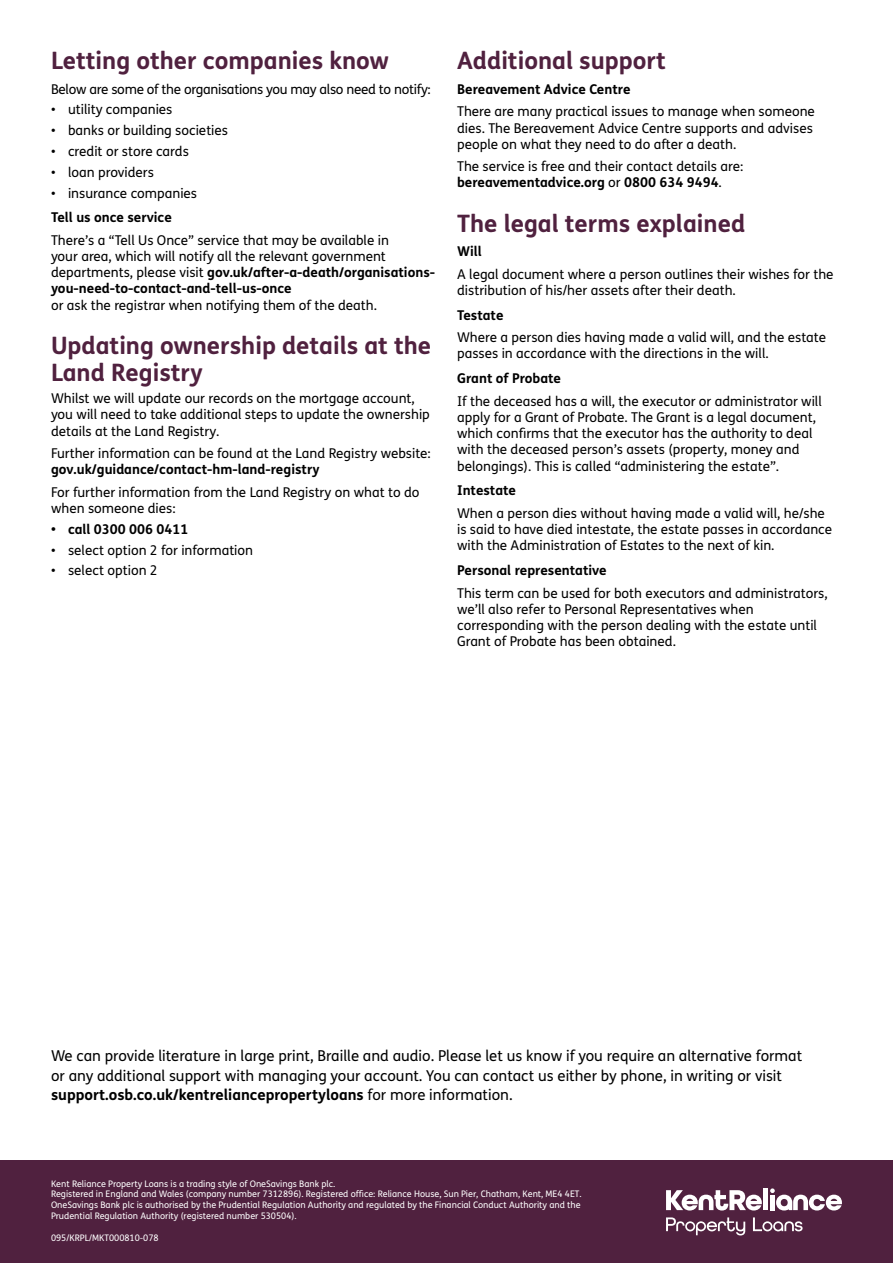
<style>
.page{position:relative;width:893px;height:1263px;background:#fff}
.page>*{position:absolute;margin:0;border:0;box-sizing:border-box;transform-origin:0 0}
.t1{font:700 24px/27px "FS Me";color:#50213f}
.t2{font:15px/19.5px "FS Me";color:#000}
.t3{font:13.5px/16.2px "FS Me";color:#000}
.t4{font:700 13.5px "FS Me";color:#000}
.t5{font:13.5px "FS Me";letter-spacing:-.02em;color:#000}
.t6{font:9px/10.8px "FS Me";color:#fff}
.s1{font-weight:700}
</style>
<div class="page">
<div style="left:0;top:1161px;width:893px;height:102px;background:#50213f"></div>
<div style="left:763px;top:1188px;width:5px;height:22px;background:#fff"></div>
<svg style="left:770px;top:1188px;width:72px;height:22px"></svg>
<svg style="left:666px;top:1190px;width:96px;height:20px"></svg>
<svg style="left:753px;top:1217px;width:50px;height:14px"></svg>
<svg style="left:666px;top:1217px;width:79px;height:18px"></svg>
<h1 class="t1" style="left:51px;top:46px;width:339px">Letting other companies know</h1>
<p class="t5" style="left:51px;top:80px;width:381px">Below are some of the organisations you may also need to notify:</p>
<p class="t3" style="left:51px;top:101px;width:123px">• utility companies</p>
<p class="t3" style="left:51px;top:122px;width:179px">• banks or building societies</p>
<p class="t3" style="left:51px;top:143px;width:139px">• credit or store cards</p>
<p class="t3" style="left:51px;top:164px;width:104px">• loan providers</p>
<p class="t3" style="left:51px;top:184px;width:148px">• insurance companies</p>
<p class="t4" style="left:51px;top:207px;width:122px">Tell us once service</p>
<p class="t3" style="left:51px;top:232px;width:386px">There’s a “Tell Us Once” service that may be available in<br>your area, which will notify all the relevant government departments, please visit <span class="s1">gov.uk/after-a-death/organisations&shy;you-need-to-contact-and-tell-us-once</span></p>
<p class="t3" style="left:51px;top:296px;width:327px">or ask the registrar when notifying them of the death.</p>
<h1 class="t1" style="left:51px;top:330px;width:382px">Updating ownership details at the<br>Land Registry</h1>
<p class="t3" style="left:51px;top:390px;width:380px">Whilst we will update our records on the mortgage account, you will need to take additional steps to update the ownership details at the Land Registry.</p>
<p class="t3" style="left:51px;top:445px;width:381px">Further information can be found at the Land Registry website:</p>
<p class="t4" style="left:51px;top:459px;width:270px">gov.uk/guidance/contact-hm-land-registry</p>
<p class="t3" style="left:51px;top:484px;width:370px">For further information from the Land Registry on what to do when someone dies:</p>
<p class="t4" style="left:51px;top:519px;width:139px">• call 0300 006 0411</p>
<p class="t3" style="left:51px;top:542px;width:204px">• select option 2 for information</p>
<p class="t3" style="left:51px;top:562px;width:108px">• select option 2</p>
<h1 class="t1" style="left:457px;top:46px;width:210px">Additional support</h1>
<p class="t4" style="left:457px;top:78px;width:175px">Bereavement Advice Centre</p>
<p class="t3" style="left:457px;top:103px;width:359px">There are many practical issues to manage when someone dies. The Bereavement Advice Centre supports and advises people on what they need to do after a death.</p>
<p class="t3" style="left:457px;top:158px;width:288px">The service is free and their contact details are: <span class="s1">bereavementadvice.org</span> or <span class="s1">0800 634 9494</span>.</p>
<h1 class="t1" style="left:457px;top:208px;width:290px">The legal terms explained</h1>
<p class="t4" style="left:457px;top:241px;width:26px">Will</p>
<p class="t3" style="left:457px;top:266px;width:378px">A legal document where a person outlines their wishes for the distribution of his/her assets after their death.</p>
<p class="t4" style="left:457px;top:304px;width:48px">Testate</p>
<p class="t3" style="left:457px;top:329px;width:371px">Where a person dies having made a valid will, and the estate passes in accordance with the directions in the will.</p>
<p class="t4" style="left:457px;top:368px;width:106px">Grant of Probate</p>
<p class="t3" style="left:457px;top:393px;width:366px">If the deceased has a will, the executor or administrator will apply for a Grant of Probate. The Grant is a legal document, which confirms that the executor has the authority to deal with the deceased person’s assets (property, money and belongings). This is called “administering the estate”.</p>
<p class="t4" style="left:457px;top:480px;width:60px">Intestate</p>
<p class="t3" style="left:457px;top:505px;width:377px">When a person dies without having made a valid will, he/she is said to have died intestate, the estate passes in accordance with the Administration of Estates to the next of kin.</p>
<p class="t4" style="left:457px;top:560px;width:151px">Personal representative</p>
<p class="t3" style="left:457px;top:584px;width:372px">This term can be used for both executors and administrators, we’ll also refer to Personal Representatives when corresponding with the person dealing with the estate until Grant of Probate has been obtained.</p>
<p class="t2" style="left:51px;top:1046px;width:753px">We can provide literature in large print, Braille and audio. Please let us know if you require an alternative format or any additional support with managing your account. You can contact us either by phone, in writing or visit <span class="s1">support.osb.co.uk/kentreliancepropertyloans</span> for more information.</p>
<p class="t6" style="left:51px;top:1178px;width:532px">Kent Reliance Property Loans is a trading style of OneSavings Bank plc.<br>Registered in England and Wales (company number 7312896). Registered office: Reliance House, Sun Pier, Chatham, Kent, ME4 4ET.<br>OneSavings Bank plc is authorised by the Prudential Regulation Authority and regulated by the Financial Conduct Authority and the Prudential Regulation Authority (registered number 530504).</p>
<p class="t6" style="left:51px;top:1232px;width:109px">095/KRPL/MKT000810-078</p>
</div>
